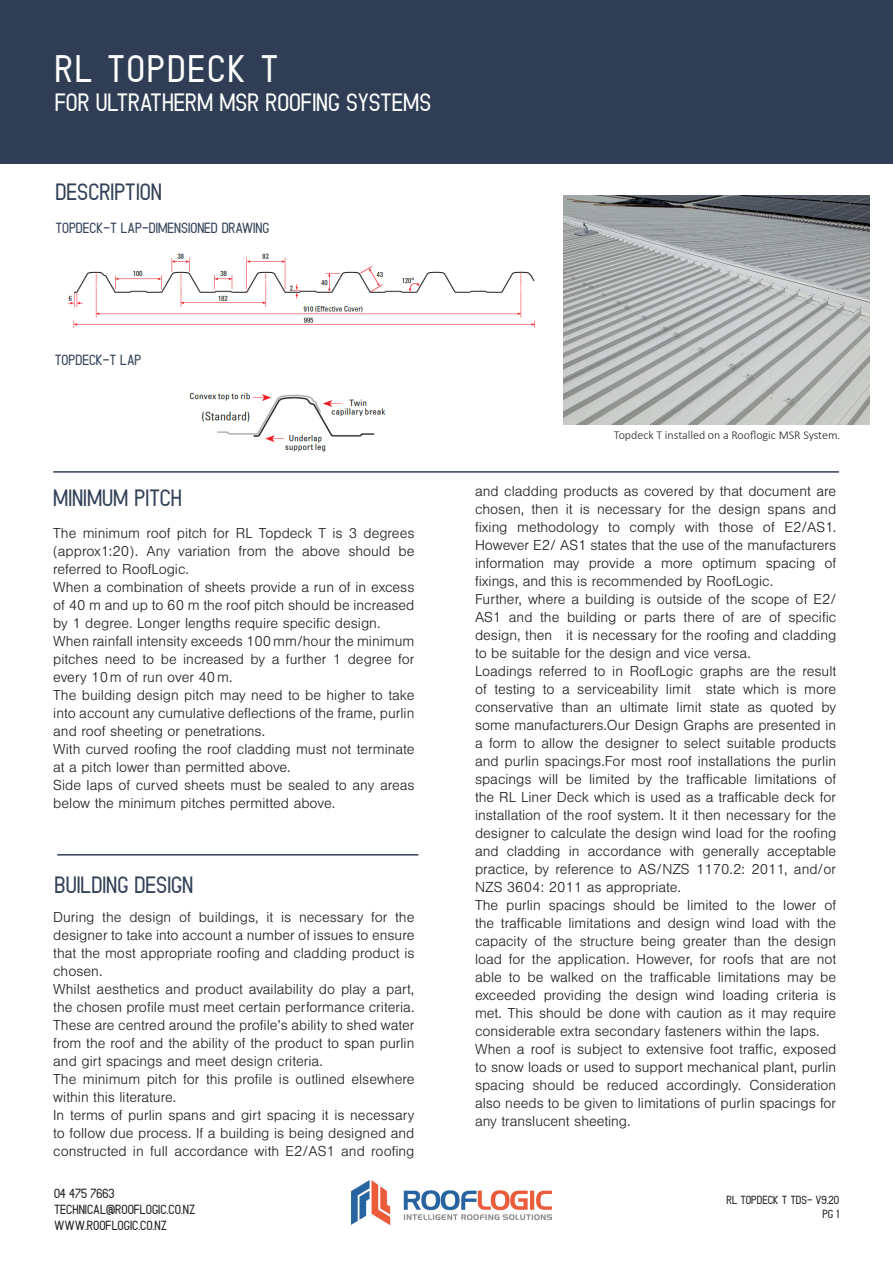
<style>
.page{position:relative;width:893px;height:1263px;background:#fff}
.page>*{position:absolute;margin:0;border:0;box-sizing:border-box;transform-origin:0 0}
.t1{font:39px "Grand Aprilliant Sans";letter-spacing:.06em;color:#fff}
.t2{font:25.5px "Grand Aprilliant Sans";color:#fff}
.t3{font:24px "Grand Aprilliant Sans";color:#324158}
.t4{font:300 15px/18px "Nimbus San";color:#231f20;text-align:justify}
.t5{font:15px "Grand Aprilliant Sans";color:#324158}
.t6{font:13.5px/16.2px "Grand Aprilliant Sans";color:#231f20}
.t7{font:300 12px "Calibri";color:#231f20}
.t8{font:12px/14.4px "Grand Aprilliant Sans";color:#231f20;text-align:right}
</style>
<div class="page">
<img style="left:352px;top:1180px;width:200px;height:45px">
<img style="left:189px;top:392px;width:197px;height:60px">
<hr style="left:53px;top:471px;width:786px;height:2px;background:#324158">
<hr style="left:57px;top:854px;width:361px;height:1px;background:#324158">
<div style="left:1px;top:0;width:892px;height:164px;background:#2f3e55"></div>
<img style="left:564px;top:195px;width:305px;height:229px">
<img style="left:68px;top:253px;width:467px;height:76px">
<p class="t1" style="left:55px;top:50px;width:225px">RL TOPDECK T</p>
<p class="t2" style="left:55px;top:90px;width:378px">FOR ULTRATHERM MSR ROOFING SYSTEMS</p>
<p class="t3" style="left:56px;top:180px;width:108px">DESCRIPTION</p>
<p class="t5" style="left:56px;top:221px;width:216px">TOPDECK-T LAP-DIMENSIONED DRAWING</p>
<p class="t5" style="left:55px;top:352px;width:88px">TOPDECK-T LAP</p>
<p class="t3" style="left:53px;top:486px;width:130px">MINIMUM PITCH</p>
<p class="t4" style="left:53px;top:524px;width:363px">The minimum roof pitch for RL Topdeck T is 3 degrees (approx1:20). Any variation from the above should be referred to RoofLogic.</p>
<p class="t4" style="left:53px;top:578px;width:363px">When a combination of sheets provide a run of in excess of 40 m and up to 60 m the roof pitch should be increased by 1 degree. Longer lengths require specific design.</p>
<p class="t4" style="left:53px;top:632px;width:363px">When rainfall intensity exceeds 100mm/hour the minimum pitches need to be increased by a further 1 degree for every 10m of run over 40m.</p>
<p class="t4" style="left:53px;top:686px;width:363px">The building design pitch may need to be higher to take into account any cumulative deflections of the frame, purlin and roof sheeting or penetrations.</p>
<p class="t4" style="left:53px;top:740px;width:363px">With curved roofing the roof cladding must not terminate at a pitch lower than permitted above.</p>
<p class="t4" style="left:53px;top:776px;width:363px">Side laps of curved sheets must be sealed to any areas below the minimum pitches permitted above.</p>
<p class="t3" style="left:55px;top:873px;width:140px">BUILDING DESIGN</p>
<p class="t4" style="left:53px;top:908px;width:363px">During the design of buildings, it is necessary for the designer to take into account a number of issues to ensure that the most appropriate roofing and cladding product is chosen.</p>
<p class="t4" style="left:53px;top:980px;width:363px">Whilst aesthetics and product availability do play a part, the chosen profile must meet certain performance criteria.<br>These are centred around the profile’s ability to shed water from the roof and the ability of the product to span purlin and girt spacings and meet design criteria.</p>
<p class="t4" style="left:53px;top:1070px;width:363px">The minimum pitch for this profile is outlined elsewhere within this literature.</p>
<p class="t4" style="left:53px;top:1106px;width:363px">In terms of purlin spans and girt spacing it is necessary to follow due process. If a building is being designed and constructed in full accordance with E2/AS1 and roofing</p>
<p class="t7" style="left:614px;top:428px;width:228px">Topdeck T installed on a Rooflogic MSR System.</p>
<p class="t4" style="left:475px;top:482px;width:363px">and cladding products as covered by that document are chosen, then it is necessary for the design spans and fixing methodology to comply with those of E2/AS1.<br>However E2/ AS1 states that the use of the manufacturers information may provide a more optimum spacing of fixings, and this is recommended by RoofLogic.</p>
<p class="t4" style="left:475px;top:590px;width:363px">Further, where a building is outside of the scope of E2/ AS1 and the building or parts there of are of specific design, then it is necessary for the roofing and cladding to be suitable for the design and vice versa.</p>
<p class="t4" style="left:475px;top:662px;width:363px">Loadings referred to in RoofLogic graphs are the result of testing to a serviceability limit state which is more conservative than an ultimate limit state as quoted by some manufacturers.Our Design Graphs are presented in a form to allow the designer to select suitable products and purlin spacings.For most roof installations the purlin spacings will be limited by the trafficable limitations of the RL Liner Deck which is used as a trafficable deck for installation of the roof system. It it then necessary for the designer to calculate the design wind load for the roofing and cladding in accordance with generally acceptable practice, by reference to AS/NZS 1170.2: 2011, and/or NZS 3604: 2011 as appropriate.</p>
<p class="t4" style="left:475px;top:896px;width:363px">The purlin spacings should be limited to the lower of the trafficable limitations and design wind load with the capacity of the structure being greater than the design load for the application. However, for roofs that are not able to be walked on the trafficable limitations may be exceeded providing the design wind loading criteria is met. This should be done with caution as it may require considerable extra secondary fasteners within the laps.</p>
<p class="t4" style="left:475px;top:1040px;width:363px">When a roof is subject to extensive foot traffic, exposed to snow loads or used to support mechanical plant, purlin spacing should be reduced accordingly. Consideration also needs to be given to limitations of purlin spacings for any translucent sheeting.</p>
<p class="t6" style="left:54px;top:1185px;width:143px">04 475 7663<br>TECHNICAL@ROOFLOGIC.CO.NZ<br>WWW.ROOFLOGIC.CO.NZ</p>
<p class="t8" style="left:726px;top:1193px;width:114px">RL TOPDECK T TDS- V9.20<br>PG 1</p>
</div>
